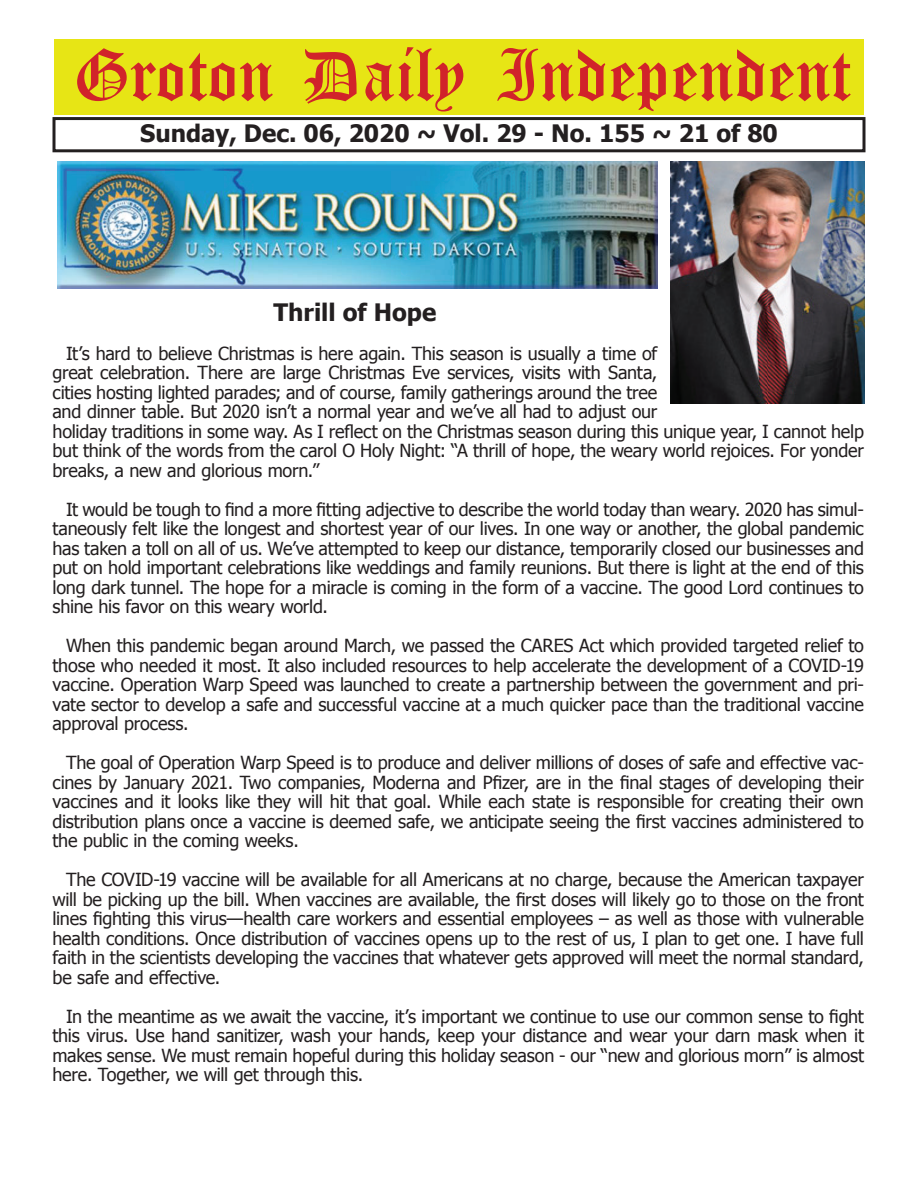
<style>
.page{position:relative;width:918px;height:1188px;background:#fff}
.page>*{position:absolute;margin:0;border:0;box-sizing:border-box;transform-origin:0 0}
.t1{font:54px "Old English Five";color:#d1232a}
.t2{font:700 24px "Tahoma";color:#231f20}
.t3{font:18px/19.5px "Tahoma";letter-spacing:-.01em;color:#231f20;text-align:justify}
</style>
<div class="page">
<div style="left:52px;top:117px;width:814px;height:35px;border:3px solid #231f20"></div>
<div style="left:54px;top:40px;width:810px;height:75px;background:#e7e515"></div>
<img style="left:671px;top:162px;width:193px;height:241px">
<img style="left:57px;top:162px;width:600px;height:127px">
<h1 class="t1" style="left:73px;top:50px;width:779px">Groton Daily Independent</h1>
<h2 class="t2" style="left:140px;top:116px;width:639px">Sunday, Dec. 06, 2020 ~ Vol. 29 - No. 155 ~ 21 of 80</h2>
<h2 class="t2" style="left:274px;top:295px;width:164px">Thrill of Hope</h2>
<p class="t3" style="left:52px;top:343px;width:813px;text-align:left;text-indent:14px">It’s hard to believe Christmas is here again. This season is usually a time of<br>great celebration. There are large Christmas Eve services, visits with Santa,<br>cities hosting lighted parades; and of course, family gatherings around the tree<br>and dinner table. But 2020 isn’t a normal year and we’ve all had to adjust our<br>holiday traditions in some way. As I reflect on the Christmas season during this unique year, I cannot help but think of the words from the carol O Holy Night: “A thrill of hope, the weary world rejoices. For yonder breaks, a new and glorious morn.”</p>
<p class="t3" style="left:52px;top:499px;width:813px;text-indent:14px">It would be tough to find a more fitting adjective to describe the world today than weary. 2020 has simul&shy;taneously felt like the longest and shortest year of our lives. In one way or another, the global pandemic has taken a toll on all of us. We’ve attempted to keep our distance, temporarily closed our businesses and put on hold important celebrations like weddings and family reunions. But there is light at the end of this long dark tunnel. The hope for a miracle is coming in the form of a vaccine. The good Lord continues to shine his favor on this weary world.</p>
<p class="t3" style="left:52px;top:635px;width:813px;text-indent:14px">When this pandemic began around March, we passed the CARES Act which provided targeted relief to those who needed it most. It also included resources to help accelerate the development of a COVID-19 vaccine. Operation Warp Speed was launched to create a partnership between the government and pri&shy;vate sector to develop a safe and successful vaccine at a much quicker pace than the traditional vaccine approval process.</p>
<p class="t3" style="left:52px;top:752px;width:813px;text-indent:14px">The goal of Operation Warp Speed is to produce and deliver millions of doses of safe and effective vac&shy;cines by January 2021. Two companies, Moderna and Pfizer, are in the final stages of developing their vaccines and it looks like they will hit that goal. While each state is responsible for creating their own distribution plans once a vaccine is deemed safe, we anticipate seeing the first vaccines administered to the public in the coming weeks.</p>
<p class="t3" style="left:52px;top:869px;width:813px;text-indent:14px">The COVID-19 vaccine will be available for all Americans at no charge, because the American taxpayer will be picking up the bill. When vaccines are available, the first doses will likely go to those on the front lines fighting this virus—health care workers and essential employees – as well as those with vulnerable health conditions. Once distribution of vaccines opens up to the rest of us, I plan to get one. I have full faith in the scientists developing the vaccines that whatever gets approved will meet the normal standard, be safe and effective.</p>
<p class="t3" style="left:52px;top:1005px;width:813px;text-indent:14px">In the meantime as we await the vaccine, it’s important we continue to use our common sense to fight this virus. Use hand sanitizer, wash your hands, keep your distance and wear your darn mask when it makes sense. We must remain hopeful during this holiday season - our “new and glorious morn” is almost here. Together, we will get through this.</p>
</div>
